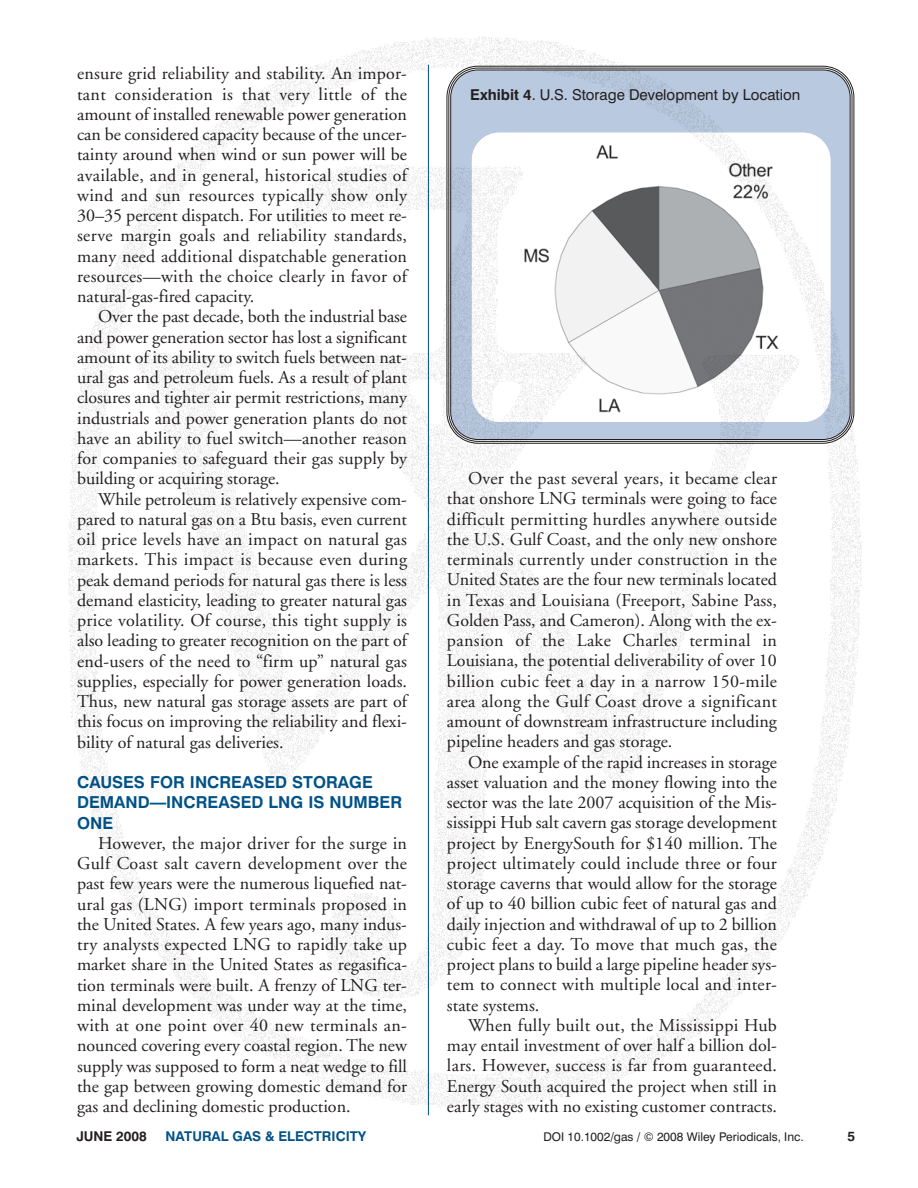
<style>
.page{position:relative;width:918px;height:1188px;background:#fff}
.page>*{position:absolute;margin:0;border:0;box-sizing:border-box;transform-origin:0 0}
.t1{font:18px/20.2px "Adobe Garamond";color:#231f20;text-align:justify}
.t2{font:700 16.5px/20.2px "Swiss 721 BT";color:#005288}
.t3{font:15px "Swiss 721 BT";color:#231f20}
.t4{font:700 13.5px "Swiss 721 BT";color:#005288}
.t5{font:700 13.5px "Swiss 721 BT";color:#231f20}
.t6{font:12px "Swiss 721 BT";color:#231f20}
.s1{font-weight:700}
</style>
<div class="page">
<img style="left:68px;top:36px;width:794px;height:1080px">
<p class="t1" style="left:77px;top:65px;width:332px">ensure grid reliability and stability. An impor&shy;tant consideration is that very little of the amount of installed renewable power generation can be considered capacity because of the uncer&shy;tainty around when wind or sun power will be available, and in general, historical studies of wind and sun resources typically show only 30–35 percent dispatch. For utilities to meet re&shy;serve margin goals and reliability standards, many need additional dispatchable generation resources—with the choice clearly in favor of natural-gas-fired capacity.</p>
<p class="t1" style="left:77px;top:308px;width:332px;text-indent:21px">Over the past decade, both the industrial base and power generation sector has lost a significant amount of its ability to switch fuels between nat&shy;ural gas and petroleum fuels. As a result of plant closures and tighter air permit restrictions, many industrials and power generation plants do not have an ability to fuel switch—another reason for companies to safeguard their gas supply by building or acquiring storage.</p>
<p class="t1" style="left:77px;top:490px;width:332px;text-indent:21px">While petroleum is relatively expensive com&shy;pared to natural gas on a Btu basis, even current oil price levels have an impact on natural gas markets. This impact is because even during peak demand periods for natural gas there is less demand elasticity, leading to greater natural gas price volatility. Of course, this tight supply is also leading to greater recognition on the part of end-users of the need to “firm up” natural gas supplies, especially for power generation loads.<br>Thus, new natural gas storage assets are part of this focus on improving the reliability and flexi&shy;bility of natural gas deliveries.</p>
<p class="t2" style="left:77px;top:774px;width:327px">CAUSES FOR INCREASED STORAGE<br>DEMAND—INCREASED LNG IS NUMBER<br>ONE</p>
<p class="t1" style="left:77px;top:835px;width:332px;text-indent:21px">However, the major driver for the surge in Gulf Coast salt cavern development over the past few years were the numerous liquefied nat&shy;ural gas (LNG) import terminals proposed in the United States. A few years ago, many indus&shy;try analysts expected LNG to rapidly take up market share in the United States as regasifica&shy;tion terminals were built. A frenzy of LNG ter&shy;minal development was under way at the time, with at one point over 40 new terminals an&shy;nounced covering every coastal region. The new supply was supposed to form a neat wedge to fill the gap between growing domestic demand for gas and declining domestic production.</p>
<p class="t3" style="left:470px;top:89px;width:332px"><span class="s1">Exhibit 4</span>. U.S. Storage Development by Location</p>
<p class="t1" style="left:447px;top:470px;width:332px;text-indent:21px">Over the past several years, it became clear that onshore LNG terminals were going to face difficult permitting hurdles anywhere outside the U.S. Gulf Coast, and the only new onshore terminals currently under construction in the United States are the four new terminals located in Texas and Louisiana (Freeport, Sabine Pass, Golden Pass, and Cameron). Along with the ex&shy;pansion of the Lake Charles terminal in Louisiana, the potential deliverability of over 10 billion cubic feet a day in a narrow 150-mile area along the Gulf Coast drove a significant amount of downstream infrastructure including pipeline headers and gas storage.</p>
<p class="t1" style="left:447px;top:754px;width:332px;text-indent:21px">One example of the rapid increases in storage asset valuation and the money flowing into the sector was the late 2007 acquisition of the Mis&shy;sissippi Hub salt cavern gas storage development project by EnergySouth for $140 million. The project ultimately could include three or four storage caverns that would allow for the storage of up to 40 billion cubic feet of natural gas and daily injection and withdrawal of up to 2 billion cubic feet a day. To move that much gas, the project plans to build a large pipeline header sys&shy;tem to connect with multiple local and inter&shy;state systems.</p>
<p class="t1" style="left:447px;top:1017px;width:331px;text-indent:21px">When fully built out, the Mississippi Hub may entail investment of over half a billion dol&shy;lars. However, success is far from guaranteed.<br>Energy South acquired the project when still in early stages with no existing customer contracts.</p>
<p class="t5" style="left:76px;top:1131px;width:72px">JUNE 2008</p>
<p class="t4" style="left:166px;top:1131px;width:202px">NATURAL GAS &amp; ELECTRICITY</p>
<p class="t6" style="left:543px;top:1133px;width:262px">DOI 10.1002/gas / © 2008 Wiley Periodicals, Inc.</p>
<p class="t5" style="left:848px;top:1131px;width:9px">5</p>
</div>
